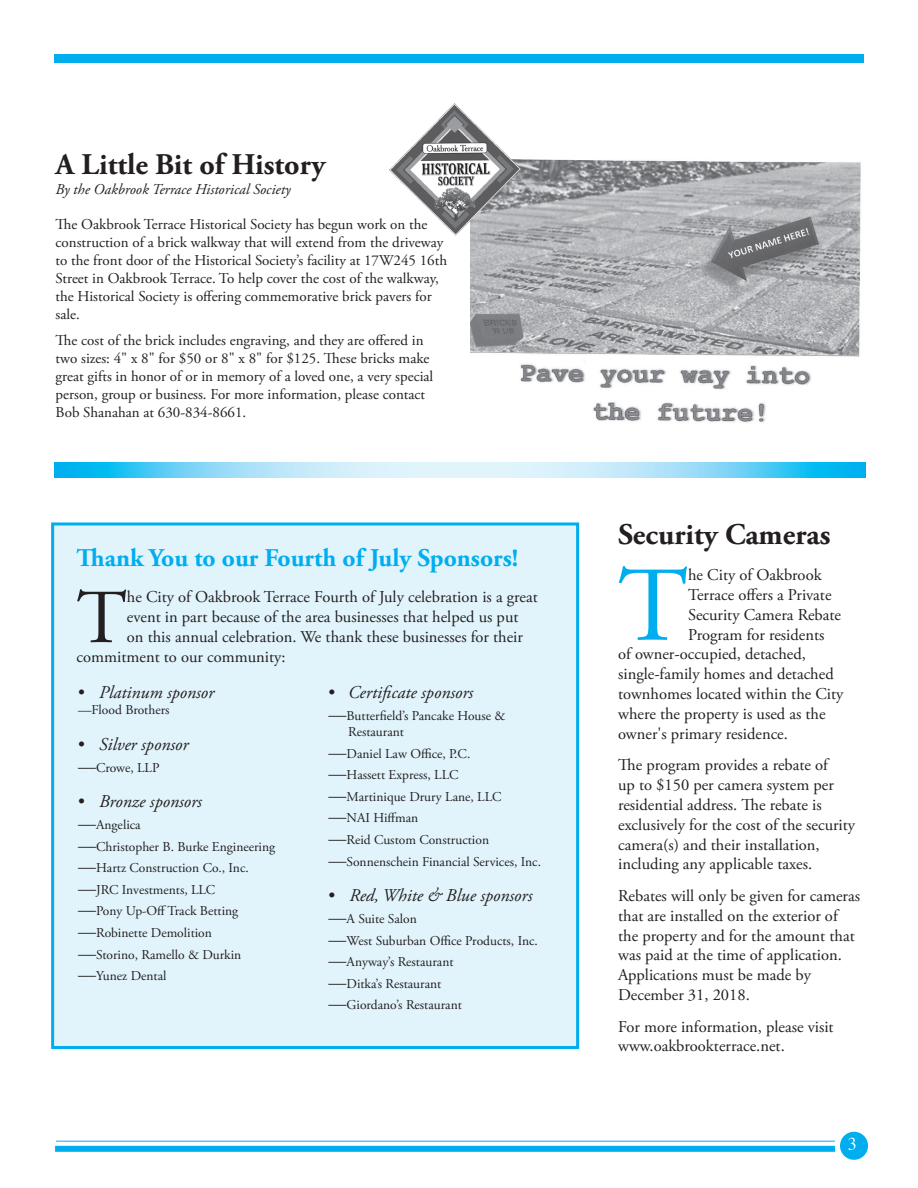
<style>
.page{position:relative;width:918px;height:1188px;background:#fff}
.page>*{position:absolute;margin:0;border:0;box-sizing:border-box;transform-origin:0 0}
.body{font:106.05px "Adobe Garamond Pro";color:#00aeef}
.headers{font:76.2px "Adobe Garamond Pro";color:#231f20}
.headers-2{font:700 30px "Adobe Garamond Pro";color:#231f20}
.subheads{font:700 25.5px "Adobe Garamond Pro";color:#00aeef}
.hang_inds{font:italic 18px "Adobe Garamond Pro";color:#231f20}
.tab_temp_2{font:italic 18px "Adobe Garamond Pro";color:#231f20}
.t1{font:18px "Times";color:#fff}
.body-2{font:16.5px/19.8px "Adobe Garamond Pro";color:#231f20}
.headers-3{font:16.5px "Adobe Garamond Pro";color:#231f20}
.body-3{font:15px/18px "Adobe Garamond Pro";color:#231f20}
.body-4{font:italic 15px "Adobe Garamond Pro";color:#231f20}
.tab_temp_2-2{font:13.5px/16.2px "Adobe Garamond Pro";color:#231f20}
.s1{font-style:normal}
.s2{font-size:18px}
</style>
<div class="page">
<div style="left:54px;top:54px;width:810px;height:9px;background:#00aeef"></div>
<div style="left:840px;top:1132px;width:28px;height:28px;background:#00aeef;border-radius:50%"></div>
<div style="left:55px;top:1146px;width:780px;height:6px;background:#00aeef"></div>
<hr style="left:56px;top:1141px;width:779px;height:1px;background:#00aeef">
<img style="left:471px;top:159px;width:390px;height:264px">
<svg style="left:54px;top:462px;width:812px;height:15px"></svg>
<img style="left:389px;top:104px;width:131px;height:133px">
<div style="left:51px;top:522px;width:528px;height:527px;background:#e1f4fc;border:3px solid #00aeef"></div>
<p class="headers-2" style="left:56px;top:147px;width:271px">A Little Bit of History</p>
<p class="body-4" style="left:56px;top:180px;width:236px">By the Oakbrook Terrace Historical Society</p>
<p class="body-3" style="left:56px;top:215px;width:393px">The Oakbrook Terrace Historical Society has begun work on the construction of a brick walkway that will extend from the driveway to the front door of the Historical Society’s facility at 17W245 16th Street in Oakbrook Terrace. To help cover the cost of the walkway, the Historical Society is offering commemorative brick pavers for sale.</p>
<p class="body-3" style="left:56px;top:332px;width:379px">The cost of the brick includes engraving, and they are offered in two sizes: 4" x 8" for $50 or 8" x 8" for $125. These bricks make great gifts in honor of or in memory of a loved one, a very special person, group or business. For more information, please contact Bob Shanahan at 630-834-8661.</p>
<p class="subheads" style="left:77px;top:544px;width:443px">Thank You to our Fourth of July Sponsors!</p>
<p class="headers" style="left:77px;top:572px;width:52px">T</p>
<p class="headers-3" style="left:127px;top:587px;width:412px">he City of Oakbrook Terrace Fourth of July celebration is a great</p>
<p class="headers-3" style="left:127px;top:607px;width:393px">event in part because of the area businesses that helped us put</p>
<p class="headers-3" style="left:127px;top:627px;width:398px">on this annual celebration. We thank these businesses for their</p>
<p class="headers-3" style="left:77px;top:647px;width:210px">commitment to our community:</p>
<p class="hang_inds" style="left:78px;top:682px;width:138px"><span class="s1">•</span> Platinum sponsor</p>
<p class="tab_temp_2-2" style="left:78px;top:703px;width:93px">—Flood Brothers</p>
<p class="hang_inds" style="left:78px;top:734px;width:112px"><span class="s1">•</span> Silver sponsor</p>
<p class="tab_temp_2-2" style="left:78px;top:760px;width:83px"><span class="s2">—</span>Crowe, LLP</p>
<p class="hang_inds" style="left:78px;top:791px;width:125px"><span class="s1">•</span> Bronze sponsors</p>
<p class="tab_temp_2-2" style="left:78px;top:817px;width:64px"><span class="s2">—</span>Angelica</p>
<p class="tab_temp_2-2" style="left:78px;top:839px;width:199px"><span class="s2">—</span>Christopher B. Burke Engineering</p>
<p class="tab_temp_2-2" style="left:78px;top:860px;width:172px"><span class="s2">—</span>Hartz Construction Co., Inc.</p>
<p class="tab_temp_2-2" style="left:78px;top:882px;width:139px"><span class="s2">—</span>JRC Investments, LLC</p>
<p class="tab_temp_2-2" style="left:78px;top:903px;width:162px"><span class="s2">—</span>Pony Up-OffTrack Betting</p>
<p class="tab_temp_2-2" style="left:78px;top:925px;width:135px"><span class="s2">—</span>Robinette Demolition</p>
<p class="tab_temp_2-2" style="left:78px;top:947px;width:165px"><span class="s2">—</span>Storino, Ramello &amp; Durkin</p>
<p class="tab_temp_2-2" style="left:78px;top:968px;width:90px"><span class="s2">—</span>Yunez Dental</p>
<p class="tab_temp_2" style="left:329px;top:682px;width:146px"><span class="s1">•</span> Certificate sponsors</p>
<p class="tab_temp_2-2" style="left:348px;top:708px;width:159px;text-indent:-20px"><span class="s2">—</span>Butterfield’s Pancake House &amp;<br>Restaurant</p>
<p class="tab_temp_2-2" style="left:329px;top:746px;width:143px"><span class="s2">—</span>Daniel Law Office, P.C.</p>
<p class="tab_temp_2-2" style="left:329px;top:767px;width:131px"><span class="s2">—</span>Hassett Express, LLC</p>
<p class="tab_temp_2-2" style="left:329px;top:789px;width:174px"><span class="s2">—</span>Martinique Drury Lane, LLC</p>
<p class="tab_temp_2-2" style="left:329px;top:811px;width:91px"><span class="s2">—</span>NAI Hiffman</p>
<p class="tab_temp_2-2" style="left:329px;top:832px;width:162px"><span class="s2">—</span>Reid Custom Construction</p>
<p class="tab_temp_2-2" style="left:329px;top:854px;width:214px"><span class="s2">—</span>Sonnenschein Financial Services, Inc.</p>
<p class="hang_inds" style="left:329px;top:885px;width:205px"><span class="s1">•</span> Red, White &amp; Blue sponsors</p>
<p class="tab_temp_2-2" style="left:329px;top:911px;width:90px"><span class="s2">—</span>A Suite Salon</p>
<p class="tab_temp_2-2" style="left:329px;top:933px;width:211px"><span class="s2">—</span>West Suburban Office Products, Inc.</p>
<p class="tab_temp_2-2" style="left:329px;top:954px;width:127px"><span class="s2">—</span>Anyway’s Restaurant</p>
<p class="tab_temp_2-2" style="left:329px;top:976px;width:114px"><span class="s2">—</span>Ditka’s Restaurant</p>
<p class="tab_temp_2-2" style="left:329px;top:997px;width:135px"><span class="s2">—</span>Giordano’s Restaurant</p>
<p class="headers-2" style="left:618px;top:517px;width:214px">Security Cameras</p>
<p class="body" style="left:618px;top:542px;width:72px">T</p>
<p class="body-2" style="left:688px;top:566px;width:135px">he City of Oakbrook</p>
<p class="body-2" style="left:688px;top:585px;width:145px">Terrace offers a Private</p>
<p class="body-2" style="left:688px;top:605px;width:155px">Security Camera Rebate</p>
<p class="body-2" style="left:688px;top:625px;width:138px">Program for residents</p>
<p class="body-2" style="left:618px;top:645px;width:189px">of owner-occupied, detached,</p>
<p class="body-2" style="left:618px;top:665px;width:217px">single-family homes and detached</p>
<p class="body-2" style="left:618px;top:684px;width:227px">townhomes located within the City</p>
<p class="body-2" style="left:618px;top:704px;width:209px">where the property is used as the</p>
<p class="body-2" style="left:618px;top:724px;width:171px">owner's primary residence.</p>
<p class="body-2" style="left:618px;top:756px;width:238px">The program provides a rebate of<br>up to $150 per camera system per residential address. The rebate is exclusively for the cost of the security camera(s) and their installation, including any applicable taxes.</p>
<p class="body-2" style="left:618px;top:886px;width:243px">Rebates will only be given for cameras that are installed on the exterior of the property and for the amount that was paid at the time of application.<br>Applications must be made by<br>December 31, 2018.</p>
<p class="body-2" style="left:618px;top:1017px;width:217px">For more information, please visit www.oakbrookterrace.net.</p>
<p class="t1" style="left:848px;top:1128px;width:10px">3</p>
</div>
